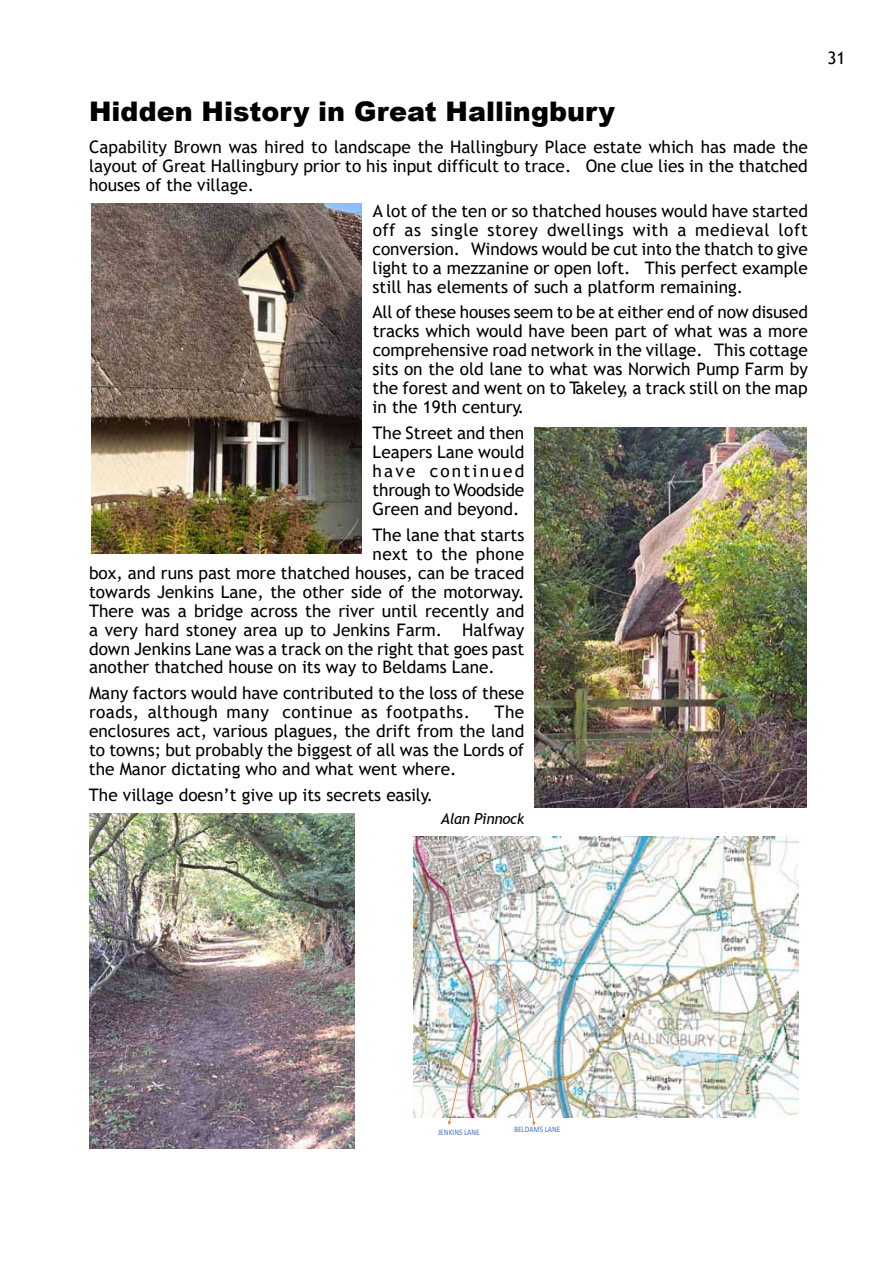
<style>
.page{position:relative;width:893px;height:1263px;background:#fff}
.page>*{position:absolute;margin:0;border:0;box-sizing:border-box;transform-origin:0 0}
.t1{font:900 27px "Arial";color:#000}
.t2{font:17.25px/18.9px "Trebuchet MS";color:#000;text-align:justify}
.t3{font:17.25px "Trebuchet MS";letter-spacing:.02em;color:#000}
.t4{font:italic 15px "Trebuchet MS";letter-spacing:-.015em;color:#000}
.t5{font:8.4px "Calibri";color:#4472c4;scale:.87 1}
</style>
<div class="page">
<img style="left:92px;top:203px;width:270px;height:350px">
<img style="left:534px;top:427px;width:273px;height:381px">
<img style="left:89px;top:813px;width:265px;height:335px">
<img style="left:413px;top:837px;width:385px;height:280px">
<img style="left:448px;top:971px;width:36px;height:154px">
<img style="left:500px;top:926px;width:35px;height:200px">
<h1 class="t1" style="left:89px;top:91px;width:527px">Hidden History in Great Hallingbury</h1>
<p class="t2" style="left:89px;top:137px;width:720px">Capability Brown was hired to landscape the Hallingbury Place estate which has made the layout of Great Hallingbury prior to his input difficult to trace. One clue lies in the thatched houses of the village.</p>
<p class="t2" style="left:373px;top:201px;width:437px">A lot of the ten or so thatched houses would have started off as single storey dwellings with a medieval loft conversion. Windows would be cut into the thatch to give light to a mezzanine or open loft. This perfect example still has elements of such a platform remaining.</p>
<p class="t2" style="left:373px;top:303px;width:437px">All of these houses seem to be at either end of now disused tracks which would have been part of what was a more comprehensive road network in the village. This cottage sits on the old lane to what was Norwich Pump Farm by the forest and went on to Takeley, a track still on the map in the 19th century.</p>
<p class="t2" style="left:373px;top:423px;width:153px">The Street and then Leapers Lane would have continued through to Woodside Green and beyond.</p>
<p class="t2" style="left:373px;top:525px;width:153px">The lane that starts</p>
<p class="t3" style="left:373px;top:543px;width:153px">next to the phone</p>
<p class="t2" style="left:89px;top:563px;width:437px">box, and runs past more thatched houses, can be traced</p>
<p class="t2" style="left:89px;top:582px;width:437px">towards Jenkins Lane, the other side of the motorway.</p>
<p class="t2" style="left:89px;top:601px;width:437px">There was a bridge across the river until recently and</p>
<p class="t2" style="left:89px;top:620px;width:437px">a very hard stoney area up to Jenkins Farm. Halfway</p>
<p class="t2" style="left:89px;top:639px;width:437px">down Jenkins Lane was a track on the right that goes past</p>
<p class="t2" style="left:89px;top:658px;width:407px">another thatched house on its way to Beldams Lane.</p>
<p class="t2" style="left:89px;top:683px;width:437px">Many factors would have contributed to the loss of these roads, although many continue as footpaths.</p>
<p class="t2" style="left:89px;top:702px;width:437px;text-indent:406px">The enclosures act, various plagues, the drift from the land to towns; but probably the biggest of all was the Lords of the Manor dictating who and what went where.</p>
<p class="t2" style="left:89px;top:785px;width:346px">The village doesn’t give up its secrets easily.</p>
<p class="t4" style="left:441px;top:810px;width:85px">Alan Pinnock</p>
<p class="t2" style="left:827px;top:48px;width:20px">31</p>
<p class="t5" style="left:438px;top:1126px;width:50px">JENKINS LANE</p>
<p class="t5" style="left:514px;top:1124px;width:55px">BELDAMS LANE</p>
</div>
